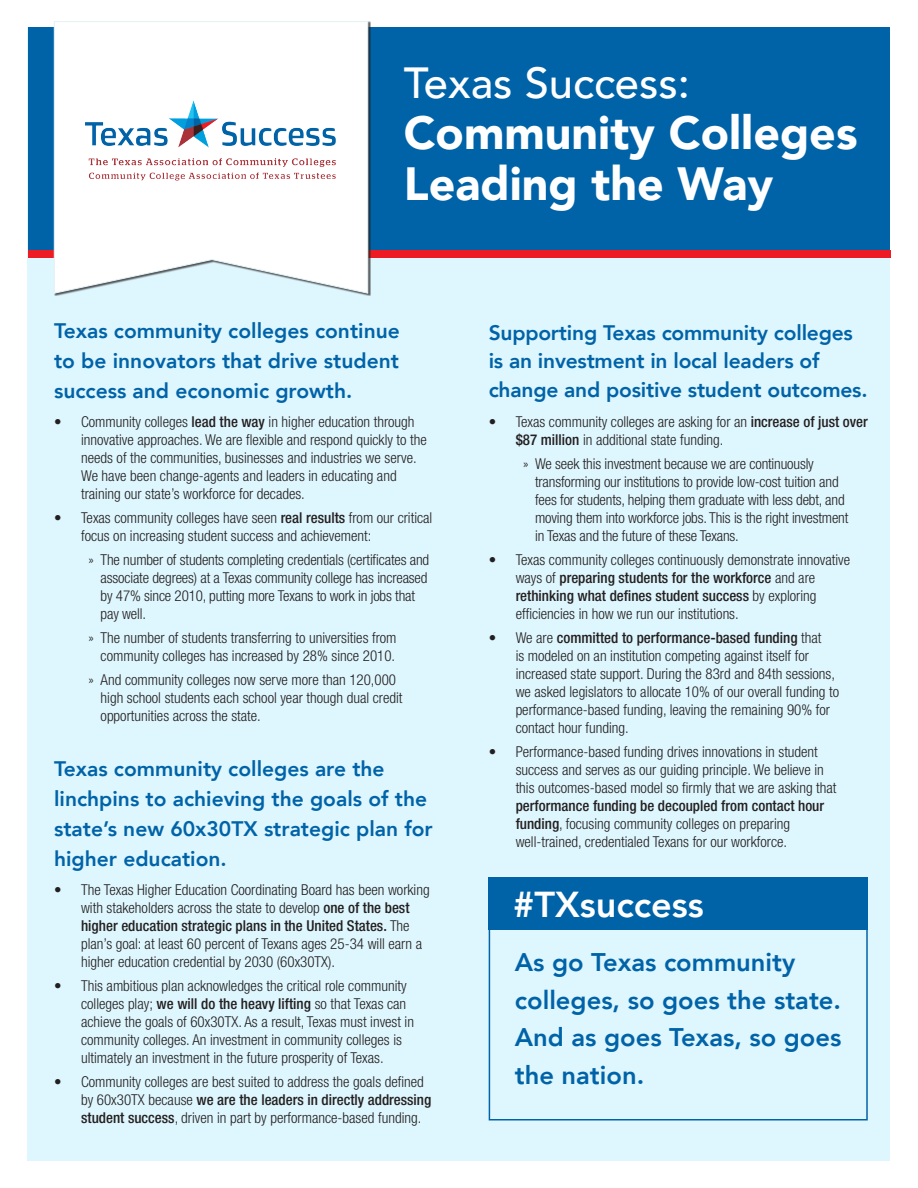
<style>
.page{position:relative;width:918px;height:1188px;background:#fff}
.page>*{position:absolute;margin:0;border:0;box-sizing:border-box;transform-origin:0 0}
.t1{font:900 46.5px/51px "Avenir";color:#fff}
.t2{font:500 43.5px "Avenir";color:#fff}
.t3{font:800 36px "Avenir";color:#fff}
.t4{font:800 25.5px/37.5px "Avenir";color:#0063a8}
.t5{font:800 21px/30px "Avenir";color:#0063a8}
.t6{font:300 condensed 15px/18px "Helvetica Neue LT Std";color:#231f20}
.s1{font-weight:500}
</style>
<div class="page">
<div style="left:28px;top:28px;width:862px;height:1133px;background:#def6fd"></div>
<div style="left:28px;top:28px;width:862px;height:223px;background:#0063a8"></div>
<div style="left:489px;top:878px;width:379px;height:52px;background:#0063a8"></div>
<div style="left:28px;top:251px;width:863px;height:7px;background:#ed1c24"></div>
<svg style="left:54px;top:21px;width:314px;height:273px;background:#fafcfd"></svg>
<img style="left:86px;top:100px;width:250px;height:81px">
<div style="left:489px;top:878px;width:379px;height:242px;border:2px solid #0063a8"></div>
<p class="t2" style="left:404px;top:45px;width:288px">Texas Success:</p>
<p class="t1" style="left:404px;top:106px;width:455px">Community Colleges<br>Leading the Way</p>
<p class="t5" style="left:54px;top:316px;width:347px">Texas community colleges continue</p>
<p class="t5" style="left:54px;top:346px;width:346px">to be innovators that drive student</p>
<p class="t5" style="left:54px;top:376px;width:300px">success and economic growth.</p>
<p class="t6" style="left:81px;top:412px;width:347px;text-indent:-27px">• Community colleges <span class="s1">lead the way</span> in higher education through innovative approaches. We are flexible and respond quickly to the needs of the communities, businesses and industries we serve.<br>We have been change-agents and leaders in educating and training our state’s workforce for decades.</p>
<p class="t6" style="left:81px;top:508px;width:353px;text-indent:-27px">• Texas community colleges have seen <span class="s1">real results</span> from our critical focus on increasing student success and achievement:</p>
<p class="t6" style="left:101px;top:550px;width:330px;text-indent:-12px">» The number of students completing credentials (certificates and associate degrees) at a Texas community college has increased by 47% since 2010, putting more Texans to work in jobs that pay well.</p>
<p class="t6" style="left:89px;top:628px;width:309px;text-align:right">» The number of students transferring to universities from community colleges has increased by 28% since 2010.</p>
<p class="t6" style="left:101px;top:670px;width:303px;text-indent:-12px">» And community colleges now serve more than 120,000 high school students each school year though dual credit opportunities across the state.</p>
<p class="t5" style="left:54px;top:754px;width:380px">Texas community colleges are the linchpins to achieving the goals of the state’s new 60x30TX strategic plan for higher education.</p>
<p class="t6" style="left:81px;top:880px;width:350px;text-indent:-27px">• The Texas Higher Education Coordinating Board has been working with stakeholders across the state to develop <span class="s1">one of the best higher education strategic plans in the United States.</span> The plan’s goal: at least 60 percent of Texans ages 25-34 will earn a higher education credential by 2030 (60x30TX).</p>
<p class="t6" style="left:81px;top:976px;width:334px;text-indent:-27px">• This ambitious plan acknowledges the critical role community colleges play; <span class="s1">we will do the heavy lifting</span> so that Texas can achieve the goals of 60x30TX. As a result, Texas must invest in community colleges. An investment in community colleges is ultimately an investment in the future prosperity of Texas.</p>
<p class="t6" style="left:81px;top:1072px;width:352px;text-indent:-27px">• Community colleges are best suited to address the goals defined by 60x30TX because <span class="s1">we are the leaders in directly addressing student success</span>, driven in part by performance-based funding.</p>
<p class="t5" style="left:489px;top:318px;width:380px;line-height:28.5px">Supporting Texas community colleges is an investment in local leaders of change and positive student outcomes.</p>
<p class="t6" style="left:516px;top:412px;width:354px;text-indent:-27px">• Texas community colleges are asking for an <span class="s1">increase of just over $87 million</span> in additional state funding.</p>
<p class="t6" style="left:535px;top:454px;width:315px;text-indent:-12px">» We seek this investment because we are continuously transforming our institutions to provide low-cost tuition and fees for students, helping them graduate with less debt, and moving them into workforce jobs. This is the right investment in Texas and the future of these Texans.</p>
<p class="t6" style="left:516px;top:550px;width:336px;text-indent:-27px">• Texas community colleges continuously demonstrate innovative ways of <span class="s1">preparing students for the workforce</span> and are <span class="s1">rethinking what defines student success</span> by exploring efficiencies in how we run our institutions.</p>
<p class="t6" style="left:516px;top:628px;width:325px;text-indent:-27px">• We are <span class="s1">committed to performance-based funding</span> that<br>is modeled on an institution competing against itself for increased state support. During the 83rd and 84th sessions, we asked legislators to allocate 10% of our overall funding to performance-based funding, leaving the remaining 90% for contact hour funding.</p>
<p class="t6" style="left:516px;top:742px;width:322px;text-indent:-27px">• Performance-based funding drives innovations in student success and serves as our guiding principle. We believe in this outcomes-based model so firmly that we are asking that <span class="s1">performance funding be decoupled from contact hour funding</span>, focusing community colleges on preparing well-trained, credentialed Texans for our workforce.</p>
<p class="t3" style="left:513px;top:876px;width:192px">#TXsuccess</p>
<p class="t4" style="left:515px;top:944px;width:328px">As go Texas community colleges, so goes the state.<br>And as goes Texas, so goes the nation.</p>
</div>
